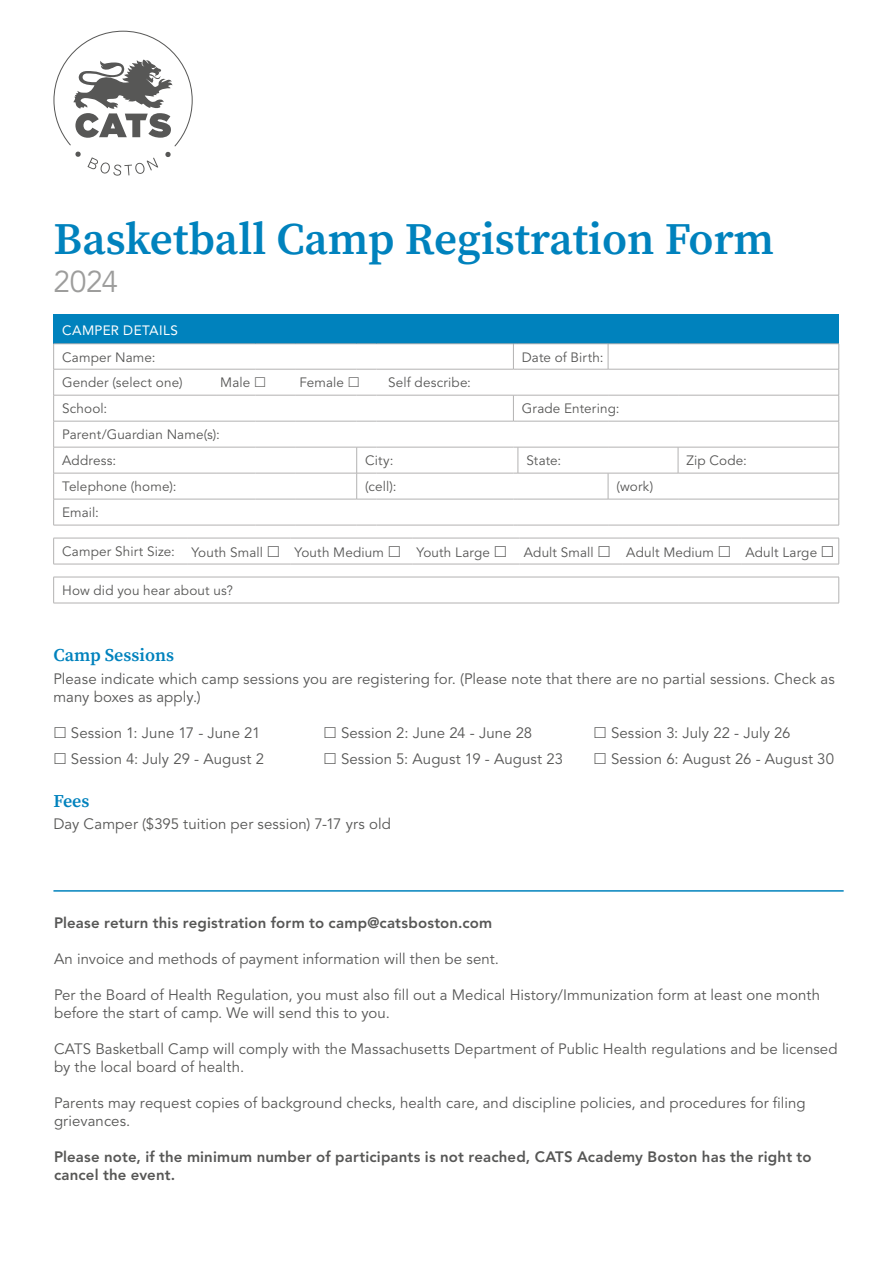
<style>
.page{position:relative;width:893px;height:1263px;background:#fff}
.page>*{position:absolute;margin:0;border:0;box-sizing:border-box;transform-origin:0 0}
.t1{font:600 45px "Source Serif Pro";color:#0082bd}
.t2{font:30px "Avenir LT Std";color:#9d9d9c}
.t3{font:600 18px "Source Serif Pro";color:#0082bd}
.t4{font:15px/18px "Avenir LT Std";letter-spacing:.005em;color:#575756}
.t5{font:800 15px/18px "Avenir LT Std";letter-spacing:.01em;color:#575756}
.t6{font:13.5px/26px "Avenir LT Std";letter-spacing:.01em;color:#575756}
.t7{font:13.5px "Avenir LT Std";letter-spacing:.025em;color:#fff}
</style>
<div class="page">
<div style="left:54px;top:314px;width:785px;height:30px;background:#0082bd"></div>
<hr style="left:53px;top:343px;width:163px;height:1px;background:#b3b2b2">
<hr style="left:216px;top:343px;width:40px;height:1px;background:#b3b2b2">
<hr style="left:256px;top:343px;width:39px;height:1px;background:#b3b2b2">
<hr style="left:295px;top:343px;width:62px;height:1px;background:#b3b2b2">
<svg style="left:357px;top:343px;width:19px;height:1px"></svg>
<hr style="left:376px;top:343px;width:137px;height:1px;background:#b3b2b2">
<hr style="left:518px;top:343px;width:90px;height:1px;background:#b3b2b2">
<hr style="left:608px;top:343px;width:70px;height:1px;background:#b3b2b2">
<svg style="left:608px;top:344px;width:1px;height:25px"></svg>
<hr style="left:678px;top:343px;width:161px;height:1px;background:#b3b2b2">
<hr style="left:53px;top:369px;width:163px;height:1px;background:#b3b2b2">
<hr style="left:216px;top:369px;width:40px;height:1px;background:#b3b2b2">
<hr style="left:256px;top:369px;width:39px;height:1px;background:#b3b2b2">
<hr style="left:295px;top:369px;width:62px;height:1px;background:#b3b2b2">
<svg style="left:357px;top:369px;width:19px;height:1px"></svg>
<hr style="left:376px;top:369px;width:137px;height:1px;background:#b3b2b2">
<svg style="left:513px;top:343px;width:5px;height:27px"></svg>
<hr style="left:518px;top:369px;width:90px;height:1px;background:#b3b2b2">
<hr style="left:608px;top:369px;width:70px;height:1px;background:#b3b2b2">
<hr style="left:678px;top:369px;width:161px;height:1px;background:#b3b2b2">
<hr style="left:53px;top:395px;width:163px;height:1px;background:#b3b2b2">
<hr style="left:216px;top:395px;width:40px;height:1px;background:#b3b2b2">
<hr style="left:256px;top:395px;width:39px;height:1px;background:#b3b2b2">
<hr style="left:295px;top:395px;width:62px;height:1px;background:#b3b2b2">
<svg style="left:357px;top:395px;width:19px;height:1px"></svg>
<hr style="left:376px;top:395px;width:137px;height:1px;background:#b3b2b2">
<hr style="left:518px;top:395px;width:90px;height:1px;background:#b3b2b2">
<hr style="left:608px;top:395px;width:70px;height:1px;background:#b3b2b2">
<hr style="left:678px;top:395px;width:161px;height:1px;background:#b3b2b2">
<hr style="left:53px;top:421px;width:163px;height:1px;background:#b3b2b2">
<hr style="left:216px;top:421px;width:40px;height:1px;background:#b3b2b2">
<hr style="left:256px;top:421px;width:39px;height:1px;background:#b3b2b2">
<hr style="left:295px;top:421px;width:62px;height:1px;background:#b3b2b2">
<svg style="left:357px;top:421px;width:19px;height:1px"></svg>
<hr style="left:376px;top:421px;width:137px;height:1px;background:#b3b2b2">
<svg style="left:513px;top:395px;width:5px;height:27px"></svg>
<hr style="left:518px;top:421px;width:90px;height:1px;background:#b3b2b2">
<hr style="left:608px;top:421px;width:70px;height:1px;background:#b3b2b2">
<hr style="left:678px;top:421px;width:161px;height:1px;background:#b3b2b2">
<hr style="left:53px;top:447px;width:163px;height:1px;background:#b3b2b2">
<hr style="left:216px;top:447px;width:40px;height:1px;background:#b3b2b2">
<hr style="left:256px;top:447px;width:39px;height:1px;background:#b3b2b2">
<hr style="left:295px;top:447px;width:62px;height:1px;background:#b3b2b2">
<hr style="left:376px;top:447px;width:137px;height:1px;background:#b3b2b2">
<hr style="left:518px;top:447px;width:90px;height:1px;background:#b3b2b2">
<hr style="left:608px;top:447px;width:70px;height:1px;background:#b3b2b2">
<hr style="left:678px;top:447px;width:161px;height:1px;background:#b3b2b2">
<svg style="left:678px;top:447px;width:1px;height:26px"></svg>
<hr style="left:53px;top:473px;width:163px;height:1px;background:#b3b2b2">
<hr style="left:216px;top:473px;width:40px;height:1px;background:#b3b2b2">
<hr style="left:256px;top:473px;width:39px;height:1px;background:#b3b2b2">
<hr style="left:295px;top:473px;width:62px;height:1px;background:#b3b2b2">
<hr style="left:376px;top:473px;width:137px;height:1px;background:#b3b2b2">
<svg style="left:513px;top:447px;width:6px;height:27px"></svg>
<hr style="left:518px;top:473px;width:90px;height:1px;background:#b3b2b2">
<hr style="left:608px;top:473px;width:70px;height:1px;background:#b3b2b2">
<svg style="left:608px;top:473px;width:1px;height:26px"></svg>
<hr style="left:678px;top:473px;width:161px;height:1px;background:#b3b2b2">
<hr style="left:53px;top:499px;width:163px;height:1px;background:#b3b2b2">
<svg style="left:53px;top:344px;width:1px;height:181px"></svg>
<hr style="left:216px;top:499px;width:40px;height:1px;background:#b3b2b2">
<hr style="left:256px;top:499px;width:39px;height:1px;background:#b3b2b2">
<hr style="left:295px;top:499px;width:62px;height:1px;background:#b3b2b2">
<svg style="left:356px;top:447px;width:20px;height:53px"></svg>
<hr style="left:376px;top:499px;width:137px;height:1px;background:#b3b2b2">
<hr style="left:518px;top:499px;width:90px;height:1px;background:#b3b2b2">
<hr style="left:608px;top:499px;width:70px;height:1px;background:#b3b2b2">
<hr style="left:678px;top:499px;width:161px;height:1px;background:#b3b2b2">
<svg style="left:838px;top:344px;width:1px;height:181px"></svg>
<hr style="left:53px;top:525px;width:163px;height:1px;background:#b3b2b2">
<hr style="left:216px;top:525px;width:40px;height:1px;background:#b3b2b2">
<hr style="left:256px;top:525px;width:39px;height:1px;background:#b3b2b2">
<hr style="left:295px;top:525px;width:62px;height:1px;background:#b3b2b2">
<svg style="left:357px;top:525px;width:19px;height:1px"></svg>
<hr style="left:376px;top:525px;width:137px;height:1px;background:#b3b2b2">
<hr style="left:518px;top:525px;width:90px;height:1px;background:#b3b2b2">
<hr style="left:608px;top:525px;width:70px;height:1px;background:#b3b2b2">
<hr style="left:678px;top:525px;width:161px;height:1px;background:#b3b2b2">
<hr style="left:741px;top:538px;width:98px;height:1px;background:#b3b2b2">
<hr style="left:741px;top:564px;width:98px;height:1px;background:#b3b2b2">
<hr style="left:53px;top:538px;width:134px;height:1px;background:#b3b2b2">
<svg style="left:53px;top:538px;width:1px;height:26px"></svg>
<hr style="left:187px;top:538px;width:103px;height:1px;background:#b3b2b2">
<hr style="left:290px;top:538px;width:122px;height:1px;background:#b3b2b2">
<hr style="left:412px;top:538px;width:108px;height:1px;background:#b3b2b2">
<hr style="left:520px;top:538px;width:102px;height:1px;background:#b3b2b2">
<hr style="left:622px;top:538px;width:119px;height:1px;background:#b3b2b2">
<hr style="left:53px;top:564px;width:134px;height:1px;background:#b3b2b2">
<hr style="left:187px;top:564px;width:103px;height:1px;background:#b3b2b2">
<hr style="left:290px;top:564px;width:122px;height:1px;background:#b3b2b2">
<hr style="left:412px;top:564px;width:108px;height:1px;background:#b3b2b2">
<hr style="left:520px;top:564px;width:102px;height:1px;background:#b3b2b2">
<hr style="left:622px;top:564px;width:119px;height:1px;background:#b3b2b2">
<hr style="left:53px;top:577px;width:786px;height:1px;background:#b3b2b2">
<svg style="left:53px;top:577px;width:1px;height:26px"></svg>
<svg style="left:838px;top:577px;width:1px;height:26px"></svg>
<hr style="left:53px;top:603px;width:786px;height:1px;background:#b3b2b2">
<svg style="left:53px;top:31px;width:140px;height:145px"></svg>
<hr style="left:53px;top:890px;width:791px;height:2px;background:#0082bd">
<svg style="left:822px;top:538px;width:17px;height:26px"></svg>
<h1 class="t1" style="left:54px;top:209px;width:722px">Basketball Camp Registration Form</h1>
<h2 class="t2" style="left:54px;top:265px;width:66px">2024</h2>
<p class="t7" style="left:62px;top:322px;width:117px">CAMPER DETAILS</p>
<p class="t6" style="left:62px;top:344px;width:95px">Camper Name:</p>
<p class="t6" style="left:522px;top:344px;width:83px">Date of Birth:</p>
<p class="t6" style="left:62px;top:370px;width:122px">Gender (select one)</p>
<p class="t6" style="left:220px;top:370px;width:32px">Male</p>
<p class="t6" style="left:299px;top:370px;width:46px">Female</p>
<p class="t6" style="left:388px;top:370px;width:84px">Self describe:</p>
<p class="t6" style="left:62px;top:396px;width:47px">School:</p>
<p class="t6" style="left:522px;top:396px;width:99px">Grade Entering:</p>
<p class="t6" style="left:62px;top:422px;width:159px">Parent/Guardian Name(s):<br>Address:</p>
<p class="t6" style="left:365px;top:448px;width:30px">City:</p>
<p class="t6" style="left:526px;top:448px;width:36px">State:</p>
<p class="t6" style="left:687px;top:448px;width:62px">Zip Code:</p>
<p class="t6" style="left:62px;top:474px;width:116px">Telephone (home):</p>
<p class="t6" style="left:365px;top:474px;width:33px">(cell):</p>
<p class="t6" style="left:617px;top:474px;width:38px">(work)</p>
<p class="t6" style="left:62px;top:500px;width:38px">Email:</p>
<p class="t6" style="left:62px;top:539px;width:202px">Camper Shirt Size: Youth Small</p>
<p class="t6" style="left:294px;top:540px;width:91px">Youth Medium</p>
<p class="t6" style="left:416px;top:540px;width:75px">Youth Large</p>
<p class="t6" style="left:524px;top:540px;width:71px">Adult Small</p>
<p class="t6" style="left:626px;top:540px;width:89px">Adult Medium</p>
<p class="t6" style="left:745px;top:540px;width:73px">Adult Large</p>
<p class="t6" style="left:62px;top:578px;width:172px">How did you hear about us?</p>
<p class="t3" style="left:53px;top:643px;width:122px">Camp Sessions</p>
<p class="t4" style="left:53px;top:670px;width:783px">Please indicate which camp sessions you are registering for. (Please note that there are no partial sessions. Check as many boxes as apply.)</p>
<p class="t4" style="left:71px;top:724px;width:191px">Session 1: June 17 - June 21</p>
<p class="t4" style="left:341px;top:724px;width:193px">Session 2: June 24 - June 28</p>
<p class="t4" style="left:611px;top:724px;width:181px">Session 3: July 22 - July 26</p>
<p class="t4" style="left:71px;top:750px;width:195px">Session 4: July 29 - August 2</p>
<p class="t4" style="left:341px;top:750px;width:224px">Session 5: August 19 - August 23</p>
<p class="t4" style="left:611px;top:750px;width:225px">Session 6: August 26 - August 30</p>
<p class="t3" style="left:53px;top:789px;width:38px">Fees</p>
<p class="t4" style="left:53px;top:816px;width:339px">Day Camper ($395 tuition per session) 7-17 yrs old</p>
<p class="t5" style="left:54px;top:913px;width:440px">Please return this registration form to camp@catsboston.com</p>
<p class="t4" style="left:54px;top:950px;width:447px">An invoice and methods of payment information will then be sent.</p>
<p class="t4" style="left:54px;top:986px;width:767px">Per the Board of Health Regulation, you must also fill out a Medical History/Immunization form at least one month before the start of camp. We will send this to you.</p>
<p class="t4" style="left:54px;top:1040px;width:785px">CATS Basketball Camp will comply with the Massachusetts Department of Public Health regulations and be licensed by the local board of health.</p>
<p class="t4" style="left:54px;top:1094px;width:753px">Parents may request copies of background checks, health care, and discipline policies, and procedures for filing grievances.</p>
<p class="t5" style="left:54px;top:1147px;width:759px">Please note, if the minimum number of participants is not reached, CATS Academy Boston has the right to cancel the event.</p>
</div>
